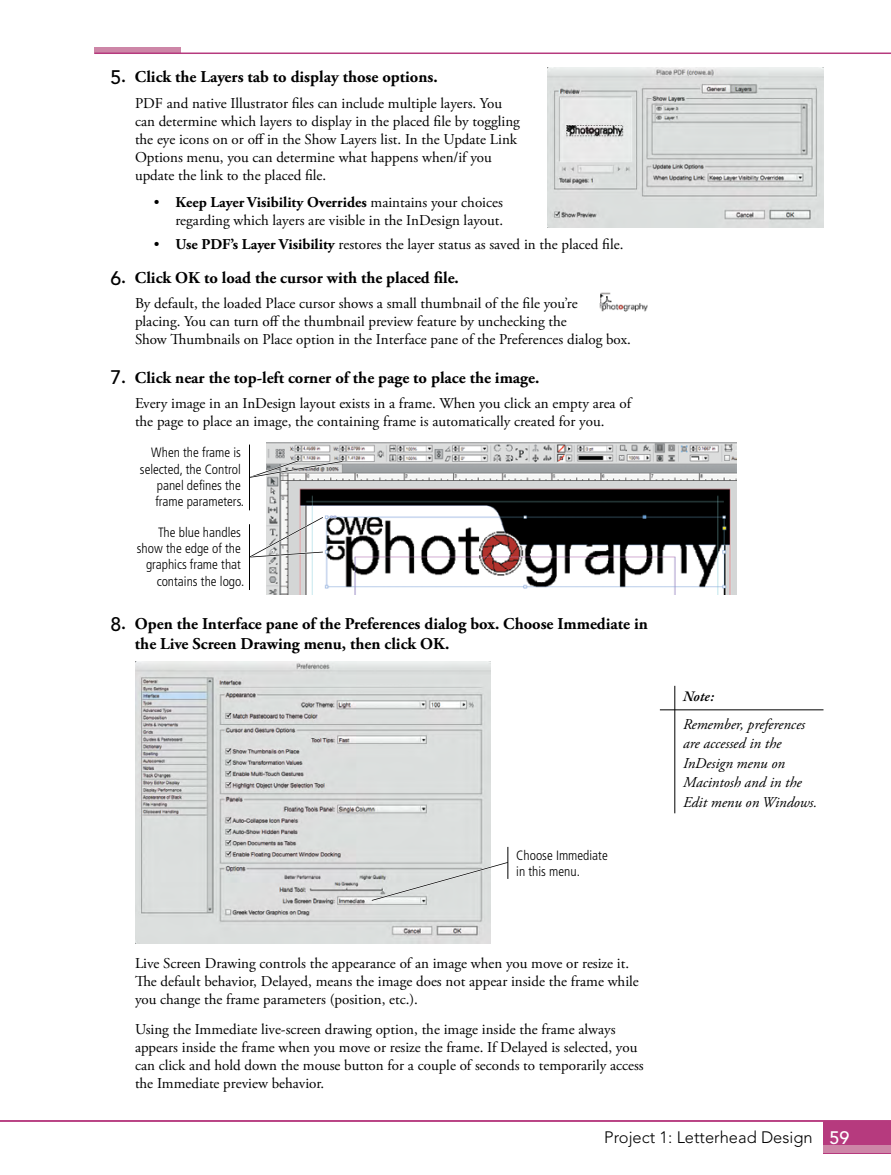
<style>
.page{position:relative;width:891px;height:1175px;background:#fff}
.page>*{position:absolute;margin:0;border:0;box-sizing:border-box;transform-origin:0 0}
.t1{font:700 16.5px/19.8px "Adobe Garamond Pro";color:#000}
.t2{font:300 16.5px "Avenir";color:#000}
.t3{font:15px/18px "Adobe Garamond Pro";color:#000}
.t4{font:italic 15px/19.5px "Adobe Garamond Pro";color:#000}
.t5{font:italic 600 15px "Garamond Premr Pro";color:#000}
.t6{font:300 condensed 13.5px/16.2px "Frutiger";color:#000;text-align:right}
.s1{font-family:"Avenir";font-weight:500;font-size:19.5px}
.s2{font-weight:700}
.s3{font-weight:500;font-size:18px;color:#fff}
</style>
<div class="page">
<div style="left:94px;top:48px;width:87px;height:6px;background:#cd86a7"></div>
<hr style="left:94px;top:52px;width:797px;height:2px;background:#b63a7e">
<hr style="left:0;top:1120px;width:891px;height:1px;background:#b63a7e">
<div style="left:824px;top:1120px;width:67px;height:33px;background:#b63a7e"></div>
<div style="left:824px;top:1145px;width:67px;height:8px;background:#cd86a7"></div>
<img style="left:266px;top:443px;width:470px;height:152px">
<svg style="left:250px;top:516px;width:73px;height:42px"></svg>
<svg style="left:250px;top:460px;width:93px;height:18px"></svg>
<hr style="left:249px;top:524px;width:1px;height:66px;background:#000">
<hr style="left:249px;top:444px;width:1px;height:66px;background:#000">
<img style="left:135px;top:661px;width:356px;height:282px">
<svg style="left:372px;top:861px;width:135px;height:40px;background:#d7dad9"></svg>
<hr style="left:507px;top:847px;width:1px;height:32px;background:#000">
<img style="left:548px;top:68px;width:276px;height:160px">
<img style="left:599px;top:292px;width:49px;height:20px">
<hr style="left:674px;top:686px;width:1px;height:127px;background:#000">
<hr style="left:660px;top:709px;width:164px;height:1px;background:#000">
<p class="t1" style="left:111px;top:68px;width:329px"><span class="s1">5</span>. Click the Layers tab to display those options.</p>
<p class="t3" style="left:135px;top:94px;width:386px">PDF and native Illustrator files can include multiple layers. You can determine which layers to display in the placed file by toggling the eye icons on or off in the Show Layers list. In the Update Link Options menu, you can determine what happens when/if you update the link to the placed file.</p>
<p class="t3" style="left:154px;top:194px;width:351px;text-align:right">• <span class="s2">Keep Layer Visibility Overrides</span> maintains your choices regarding which layers are visible in the InDesign layout.</p>
<p class="t3" style="left:154px;top:236px;width:471px">• <span class="s2">Use PDF’s Layer Visibility</span> restores the layer status as saved in the placed file.</p>
<p class="t1" style="left:111px;top:268px;width:350px"><span class="s1">6</span>. Click OK to load the cursor with the placed file.</p>
<p class="t3" style="left:135px;top:295px;width:498px">By default, the loaded Place cursor shows a small thumbnail of the file you’re<br>placing. You can turn off the thumbnail preview feature by unchecking the<br>Show Thumbnails on Place option in the Interface pane of the Preferences dialog box.</p>
<p class="t1" style="left:111px;top:368px;width:430px"><span class="s1">7</span>. Click near the top-left corner of the page to place the image.</p>
<p class="t3" style="left:135px;top:395px;width:498px">Every image in an InDesign layout exists in a frame. When you click an empty area of the page to place an image, the containing frame is automatically created for you.</p>
<p class="t6" style="left:140px;top:445px;width:106px">When the frame is selected, the Control panel defines the frame parameters.</p>
<p class="t6" style="left:137px;top:524px;width:109px">The blue handles show the edge of the graphics frame that contains the logo.</p>
<p class="t1" style="left:135px;top:614px;width:514px;text-indent:-24px"><span class="s1">8</span>. Open the Interface pane of the Preferences dialog box. Choose Immediate in the Live Screen Drawing menu, then click OK.</p>
<p class="t6" style="left:516px;top:847px;width:93px;text-align:left">Choose Immediate in this menu.</p>
<p class="t3" style="left:135px;top:955px;width:505px">Live Screen Drawing controls the appearance of an image when you move or resize it.<br>The default behavior, Delayed, means the image does not appear inside the frame while you change the frame parameters (position, etc.).</p>
<p class="t3" style="left:135px;top:1020px;width:510px">Using the Immediate live-screen drawing option, the image inside the frame always appears inside the frame when you move or resize the frame. If Delayed is selected, you can click and hold down the mouse button for a couple of seconds to temporarily access the Immediate preview behavior.</p>
<p class="t5" style="left:683px;top:687px;width:33px">Note:</p>
<p class="t4" style="left:683px;top:714px;width:136px">Remember, preferences are accessed in the<br>InDesign menu on<br>Macintosh and in the<br>Edit menu on Windows.</p>
<p class="t2" style="left:604px;top:1128px;width:247px">Project 1: Letterhead Design <span class="s3">59</span></p>
</div>
